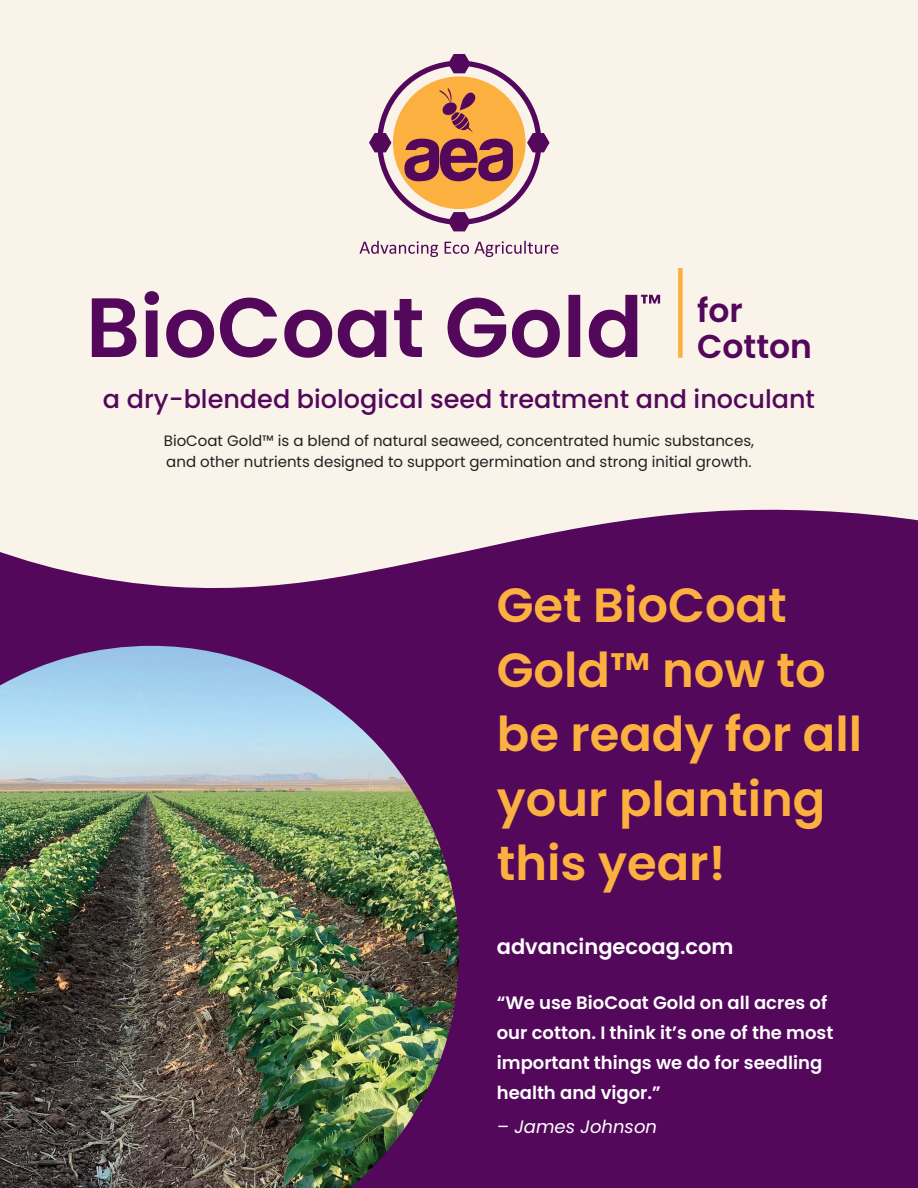
<style>
.page{position:relative;width:918px;height:1188px;background:#f9f3e9}
.page>*{position:absolute;margin:0;border:0;box-sizing:border-box;transform-origin:0 0}
.t1{font:600 48px/64.5px "Poppins";color:#fbb03f}
.t2{font:600 33px/36px "Poppins";color:#53085b}
.t3{font:500 25.5px "Poppins";color:#53085b}
.t4{font:600 21px "Poppins";color:#fff}
.t5{font:600 18px/30px "Poppins";color:#fff}
.t6{font:italic 18px "Poppins";color:#fff}
.t7{font:15px/21px "Poppins";color:#231f20}
</style>
<div class="page">
<div style="left:0;top:594px;width:918px;height:594px;background:#53085b"></div>
<svg style="left:0;top:509px;width:918px;height:137px;fill:#53085b"></svg>
<svg style="left:369px;top:54px;width:181px;height:177px"></svg>
<svg style="left:360px;top:241px;width:78px;height:16px"></svg>
<svg style="left:445px;top:241px;width:113px;height:16px"></svg>
<img style="left:0;top:646px;width:459px;height:542px">
<svg style="left:92px;top:291px;width:568px;height:67px"></svg>
<div style="left:678px;top:268px;width:5px;height:90px;background:#fbb03f"></div>
<h2 class="t2" style="left:697px;top:292px;width:116px">for<br>Cotton</h2>
<h3 class="t3" style="left:103px;top:384px;width:714px">a dry-blended biological seed treatment and inoculant</h3>
<p class="t7" style="left:164px;top:431px;width:592px">BioCoat Gold™ is a blend of natural seaweed, concentrated humic substances, and other nutrients designed to support germination and strong initial growth.</p>
<h1 class="t1" style="left:497px;top:574px;width:367px">Get BioCoat<br>Gold™ now to be ready for all your planting this year!</h1>
<h3 class="t4" style="left:497px;top:934px;width:238px">advancingecoag.com</h3>
<p class="t5" style="left:497px;top:988px;width:338px">“We use BioCoat Gold on all acres of our cotton. I think it’s one of the most important things we do for seedling health and vigor.”</p>
<p class="t6" style="left:497px;top:1117px;width:162px">– James Johnson</p>
</div>
